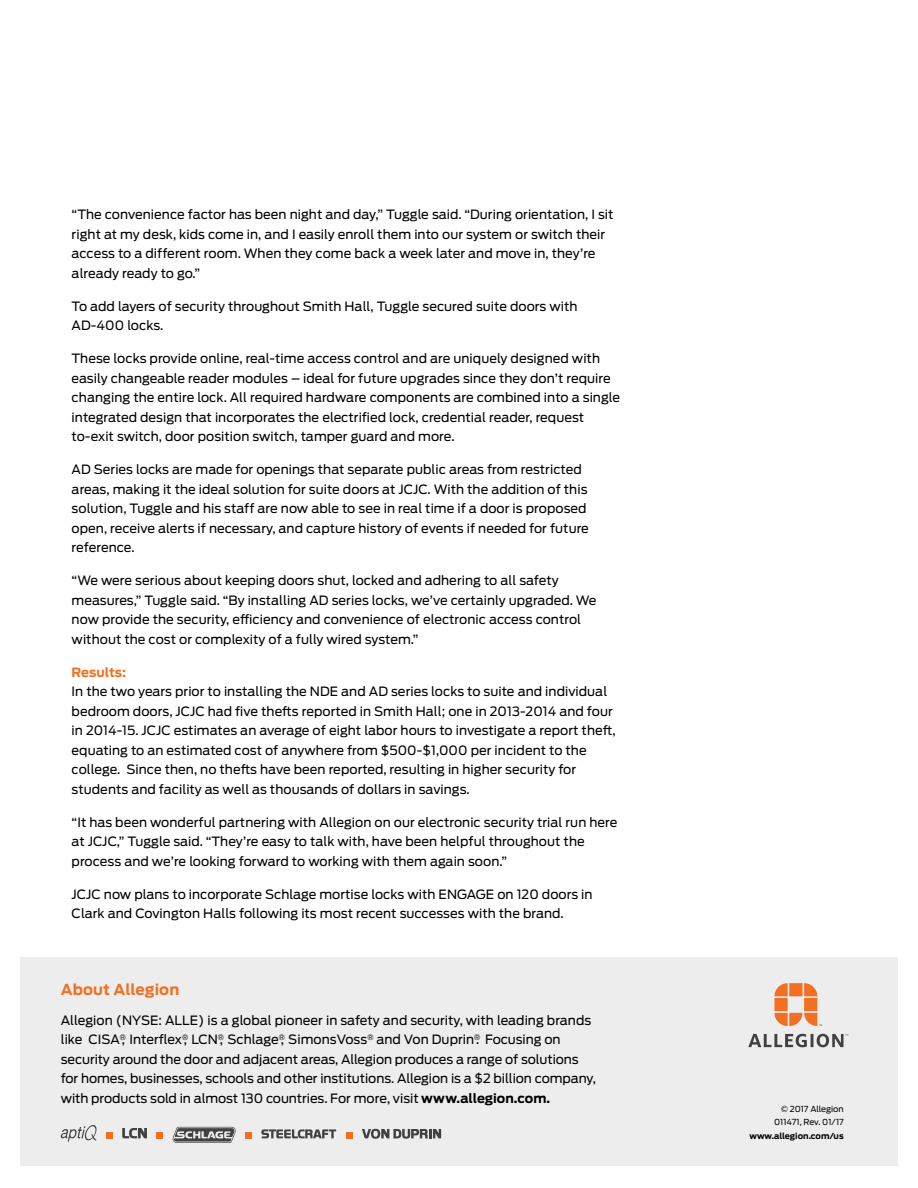
<style>
.page{position:relative;width:918px;height:1188px;background:#fff}
.page>*{position:absolute;margin:0;border:0;box-sizing:border-box;transform-origin:0 0}
.t1{font:700 15px "Antenna";letter-spacing:.01em;color:#f36f21}
.t2{font:12.75px/19.5px "Antenna";letter-spacing:.005em;color:#000}
.t3{font:700 12.75px "Antenna";letter-spacing:.005em;color:#f36f21}
.t4{font:8.25px/13.5px "Antenna";color:#000;text-align:right}
.t5{font:700 8.25px "Antenna";color:#000}
.s1{font-weight:700}
</style>
<div class="page">
<div style="left:20px;top:958px;width:878px;height:208px;background:#ededee"></div>
<svg style="left:774px;top:983px;width:48px;height:43px"></svg>
<svg style="left:748px;top:1034px;width:100px;height:13px"></svg>
<svg style="left:122px;top:1128px;width:25px;height:10px"></svg>
<div style="left:106px;top:1132px;width:7px;height:6px;background:#f36f21"></div>
<svg style="left:157px;top:1132px;width:6px;height:6px"></svg>
<svg style="left:362px;top:1129px;width:79px;height:10px"></svg>
<svg style="left:173px;top:1127px;width:63px;height:16px"></svg>
<svg style="left:60px;top:1125px;width:37px;height:17px"></svg>
<svg style="left:261px;top:1129px;width:75px;height:9px"></svg>
<div style="left:245px;top:1132px;width:7px;height:6px;background:#f36f21"></div>
<svg style="left:346px;top:1132px;width:6px;height:6px"></svg>
<p class="t2" style="left:72px;top:205px;width:543px">“The convenience factor has been night and day,” Tuggle said. “During orientation, I sit right at my desk, kids come in, and I easily enroll them into our system or switch their access to a different room. When they come back a week later and move in, they’re already ready to go.”</p>
<p class="t2" style="left:72px;top:296px;width:507px">To add layers of security throughout Smith Hall, Tuggle secured suite doors with<br>AD-400 locks.</p>
<p class="t2" style="left:72px;top:349px;width:550px">These locks provide online, real-time access control and are uniquely designed with easily changeable reader modules – ideal for future upgrades since they don’t require changing the entire lock. All required hardware components are combined into a single integrated design that incorporates the electrified lock, credential reader, request to-exit switch, door position switch, tamper guard and more.</p>
<p class="t2" style="left:72px;top:460px;width:519px">AD Series locks are made for openings that separate public areas from restricted areas, making it the ideal solution for suite doors at JCJC. With the addition of this solution, Tuggle and his staff are now able to see in real time if a door is proposed open, receive alerts if necessary, and capture history of events if needed for future reference.</p>
<p class="t2" style="left:72px;top:571px;width:526px">“We were serious about keeping doors shut, locked and adhering to all safety measures,” Tuggle said. “By installing AD series locks, we’ve certainly upgraded. We now provide the security, efficiency and convenience of electronic access control without the cost or complexity of a fully wired system.”</p>
<p class="t3" style="left:72px;top:663px;width:56px">Results:</p>
<p class="t2" style="left:72px;top:682px;width:546px">In the two years prior to installing the NDE and AD series locks to suite and individual bedroom doors, JCJC had five thefts reported in Smith Hall; one in 2013-2014 and four in 2014-15. JCJC estimates an average of eight labor hours to investigate a report theft, equating to an estimated cost of anywhere from $500-$1,000 per incident to the college. Since then, no thefts have been reported, resulting in higher security for students and facility as well as thousands of dollars in savings.</p>
<p class="t2" style="left:72px;top:812px;width:547px">“It has been wonderful partnering with Allegion on our electronic security trial run here at JCJC,” Tuggle said. “They’re easy to talk with, have been helpful throughout the process and we’re looking forward to working with them again soon.”</p>
<p class="t2" style="left:72px;top:884px;width:523px">JCJC now plans to incorporate Schlage mortise locks with ENGAGE on 120 doors in<br>Clark and Covington Halls following its most recent successes with the brand.</p>
<p class="t1" style="left:61px;top:979px;width:120px">About Allegion</p>
<p class="t2" style="left:61px;top:1010px;width:537px">Allegion (NYSE: ALLE) is a global pioneer in safety and security, with leading brands like CISA<sup>®</sup>, Interflex<sup>®</sup>, LCN<sup>®</sup>, Schlage<sup>®</sup>, SimonsVoss<sup>®</sup> and Von Duprin<sup>®</sup>. Focusing on security around the door and adjacent areas, Allegion produces a range of solutions for homes, businesses, schools and other institutions. Allegion is a $2 billion company, with products sold in almost 130 countries. For more, visit <span class="s1">www.allegion.com.</span></p>
<p class="t4" style="left:774px;top:1102px;width:71px">© 2017 Allegion<br>011471, Rev. 01/17</p>
<p class="t5" style="left:749px;top:1130px;width:96px">www.allegion.com/us</p>
</div>
